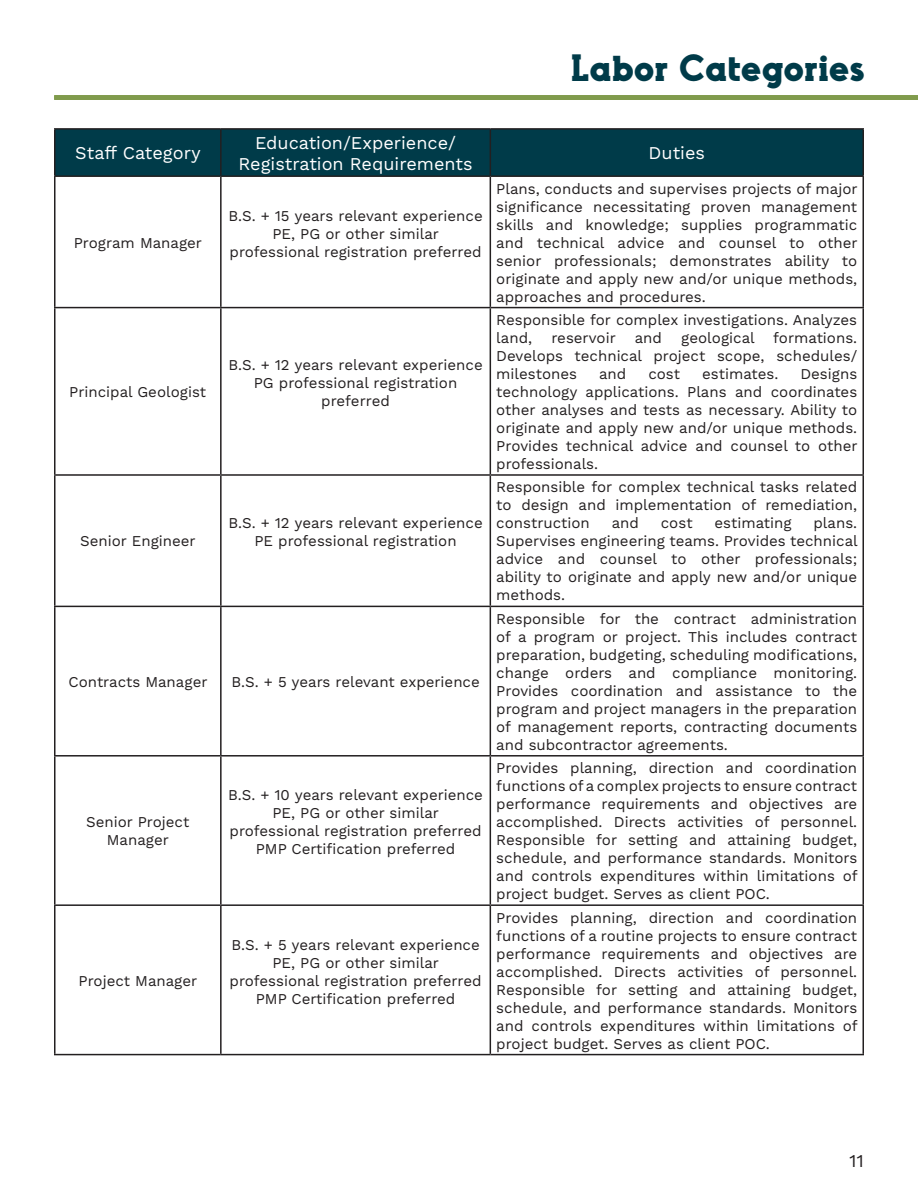
<style>
.page{position:relative;width:918px;height:1188px;background:#fff}
.page>*{position:absolute;margin:0;border:0;box-sizing:border-box;transform-origin:0 0}
.t1{font:700 36px "Odudo Slab";color:#003b49}
.t2{font:18px/21.6px "Work Sans";color:#fff;text-align:center}
.t3{font:18px "Work Sans";color:#231f20}
.t4{font:15px/18px "Work Sans";color:#231f20;text-align:justify}
</style>
<div class="page">
<div style="left:54px;top:95px;width:864px;height:5px;background:#809b4c"></div>
<div style="left:56px;top:130px;width:806px;height:45px;background:#003b49"></div>
<hr style="left:54px;top:128px;width:167px;height:2px;background:#231f20">
<hr style="left:54px;top:130px;width:2px;height:45px;background:#231f20">
<hr style="left:221px;top:128px;width:269px;height:2px;background:#231f20">
<hr style="left:220px;top:130px;width:2px;height:45px;background:#231f20">
<hr style="left:490px;top:128px;width:374px;height:2px;background:#231f20">
<hr style="left:490px;top:130px;width:1px;height:45px;background:#231f20">
<hr style="left:862px;top:130px;width:2px;height:45px;background:#231f20">
<hr style="left:54px;top:175px;width:167px;height:2px;background:#231f20">
<hr style="left:54px;top:177px;width:2px;height:130px;background:#231f20">
<hr style="left:221px;top:175px;width:269px;height:2px;background:#231f20">
<hr style="left:220px;top:177px;width:2px;height:130px;background:#231f20">
<hr style="left:490px;top:175px;width:374px;height:2px;background:#231f20">
<hr style="left:490px;top:177px;width:1px;height:130px;background:#231f20">
<hr style="left:862px;top:177px;width:2px;height:130px;background:#231f20">
<hr style="left:54px;top:307px;width:167px;height:1px;background:#231f20">
<hr style="left:54px;top:308px;width:2px;height:166px;background:#231f20">
<hr style="left:221px;top:307px;width:269px;height:1px;background:#231f20">
<hr style="left:220px;top:308px;width:2px;height:166px;background:#231f20">
<hr style="left:490px;top:307px;width:374px;height:1px;background:#231f20">
<hr style="left:490px;top:308px;width:1px;height:166px;background:#231f20">
<hr style="left:862px;top:308px;width:2px;height:166px;background:#231f20">
<hr style="left:54px;top:474px;width:167px;height:2px;background:#231f20">
<hr style="left:54px;top:476px;width:2px;height:130px;background:#231f20">
<hr style="left:221px;top:474px;width:269px;height:2px;background:#231f20">
<hr style="left:220px;top:476px;width:2px;height:130px;background:#231f20">
<hr style="left:490px;top:474px;width:374px;height:2px;background:#231f20">
<hr style="left:490px;top:476px;width:1px;height:130px;background:#231f20">
<hr style="left:862px;top:476px;width:2px;height:130px;background:#231f20">
<hr style="left:54px;top:606px;width:167px;height:1px;background:#231f20">
<hr style="left:54px;top:607px;width:2px;height:148px;background:#231f20">
<hr style="left:221px;top:606px;width:269px;height:1px;background:#231f20">
<hr style="left:220px;top:607px;width:2px;height:148px;background:#231f20">
<hr style="left:490px;top:606px;width:374px;height:1px;background:#231f20">
<hr style="left:490px;top:607px;width:1px;height:148px;background:#231f20">
<hr style="left:862px;top:607px;width:2px;height:148px;background:#231f20">
<hr style="left:54px;top:755px;width:167px;height:2px;background:#231f20">
<hr style="left:54px;top:757px;width:2px;height:147px;background:#231f20">
<hr style="left:221px;top:755px;width:269px;height:2px;background:#231f20">
<hr style="left:220px;top:757px;width:2px;height:147px;background:#231f20">
<hr style="left:490px;top:755px;width:374px;height:2px;background:#231f20">
<hr style="left:490px;top:757px;width:1px;height:147px;background:#231f20">
<hr style="left:862px;top:757px;width:2px;height:147px;background:#231f20">
<hr style="left:54px;top:904px;width:167px;height:2px;background:#231f20">
<hr style="left:54px;top:906px;width:2px;height:148px;background:#231f20">
<hr style="left:221px;top:904px;width:269px;height:2px;background:#231f20">
<hr style="left:220px;top:906px;width:2px;height:148px;background:#231f20">
<hr style="left:490px;top:904px;width:374px;height:2px;background:#231f20">
<hr style="left:490px;top:906px;width:1px;height:148px;background:#231f20">
<hr style="left:862px;top:906px;width:2px;height:148px;background:#231f20">
<hr style="left:54px;top:1054px;width:167px;height:1px;background:#231f20">
<hr style="left:221px;top:1054px;width:269px;height:1px;background:#231f20">
<hr style="left:490px;top:1054px;width:374px;height:1px;background:#231f20">
<p class="t1" style="left:571px;top:45px;width:295px">Labor Categories</p>
<p class="t2" style="left:75px;top:143px;width:127px">Staff Category</p>
<p class="t2" style="left:239px;top:132px;width:235px">Education/Experience/<br>Registration Requirements</p>
<p class="t2" style="left:649px;top:143px;width:58px">Duties</p>
<p class="t4" style="left:74px;top:234px;width:130px">Program Manager</p>
<p class="t4" style="left:228px;top:207px;width:256px">B.S. + 15 years relevant experience</p>
<p class="t4" style="left:230px;top:225px;width:254px;text-align:center">PE, PG or other similar professional registration preferred</p>
<p class="t4" style="left:69px;top:384px;width:138px">Principal Geologist</p>
<p class="t4" style="left:228px;top:357px;width:256px">B.S. + 12 years relevant experience</p>
<p class="t4" style="left:254px;top:375px;width:205px;text-align:center">PG professional registration preferred</p>
<p class="t4" style="left:80px;top:533px;width:117px">Senior Engineer</p>
<p class="t4" style="left:228px;top:515px;width:256px">B.S. + 12 years relevant experience</p>
<p class="t4" style="left:254px;top:533px;width:204px">PE professional registration</p>
<p class="t4" style="left:68px;top:673px;width:141px">Contracts Manager</p>
<p class="t4" style="left:231px;top:673px;width:250px">B.S. + 5 years relevant experience</p>
<p class="t4" style="left:86px;top:814px;width:105px;text-align:center">Senior Project<br>Manager</p>
<p class="t4" style="left:79px;top:972px;width:120px">Project Manager</p>
<p class="t4" style="left:228px;top:787px;width:256px">B.S. + 10 years relevant experience</p>
<p class="t4" style="left:230px;top:805px;width:254px;text-align:center">PE, PG or other similar professional registration preferred</p>
<p class="t4" style="left:256px;top:841px;width:201px">PMP Certification preferred</p>
<p class="t4" style="left:231px;top:936px;width:250px">B.S. + 5 years relevant experience</p>
<p class="t4" style="left:230px;top:954px;width:254px;text-align:center">PE, PG or other similar professional registration preferred</p>
<p class="t4" style="left:256px;top:990px;width:201px">PMP Certification preferred</p>
<p class="t4" style="left:496px;top:180px;width:363px">Plans, conducts and supervises projects of major significance necessitating proven management skills and knowledge; supplies programmatic and technical advice and counsel to other senior professionals; demonstrates ability to originate and apply new and/or unique methods, approaches and procedures.</p>
<p class="t4" style="left:496px;top:312px;width:362px">Responsible for complex investigations. Analyzes land,</p>
<p class="t4" style="left:496px;top:330px;width:362px;text-indent:185px">geological formations.<br>Develops technical project scope, schedules/ milestones</p>
<p class="t4" style="left:551px;top:330px;width:66px">reservoir</p>
<p class="t4" style="left:635px;top:330px;width:29px">and</p>
<p class="t4" style="left:599px;top:366px;width:29px">and</p>
<p class="t4" style="left:648px;top:366px;width:33px">cost</p>
<p class="t4" style="left:702px;top:366px;width:78px">estimates.</p>
<p class="t4" style="left:496px;top:366px;width:363px;text-indent:304px">Designs technology applications. Plans and coordinates other analyses and tests as necessary. Ability to originate and apply new and/or unique methods.<br>Provides technical advice and counsel to other professionals.</p>
<p class="t4" style="left:496px;top:479px;width:362px">Responsible for complex technical tasks related to design and implementation of remediation, construction</p>
<p class="t4" style="left:496px;top:515px;width:363px;text-indent:317px">plans.<br>Supervises engineering teams. Provides technical advice and counsel to other professionals; ability to originate and apply new and/or unique methods.</p>
<p class="t4" style="left:612px;top:515px;width:29px">and</p>
<p class="t4" style="left:661px;top:515px;width:33px">cost</p>
<p class="t4" style="left:714px;top:515px;width:79px">estimating</p>
<p class="t4" style="left:496px;top:610px;width:362px">Responsible for the contract administration of a program or project. This includes contract preparation, budgeting, scheduling modifications, change orders and compliance monitoring.<br>Provides coordination and assistance to the program and project managers in the preparation of management reports, contracting documents and subcontractor agreements.</p>
<p class="t4" style="left:496px;top:760px;width:363px">Provides planning, direction and coordination functions of a complex projects to ensure contract performance requirements and objectives are accomplished. Directs activities of personnel.<br>Responsible for setting and attaining budget, schedule, and performance standards. Monitors and controls expenditures within limitations of project budget. Serves as client POC.</p>
<p class="t4" style="left:496px;top:909px;width:363px">Provides planning, direction and coordination functions of a routine projects to ensure contract performance requirements and objectives are accomplished. Directs activities of personnel.<br>Responsible for setting and attaining budget, schedule, and performance standards. Monitors and controls expenditures within limitations of project budget. Serves as client POC.</p>
<p class="t3" style="left:849px;top:1150px;width:16px">11</p>
</div>
